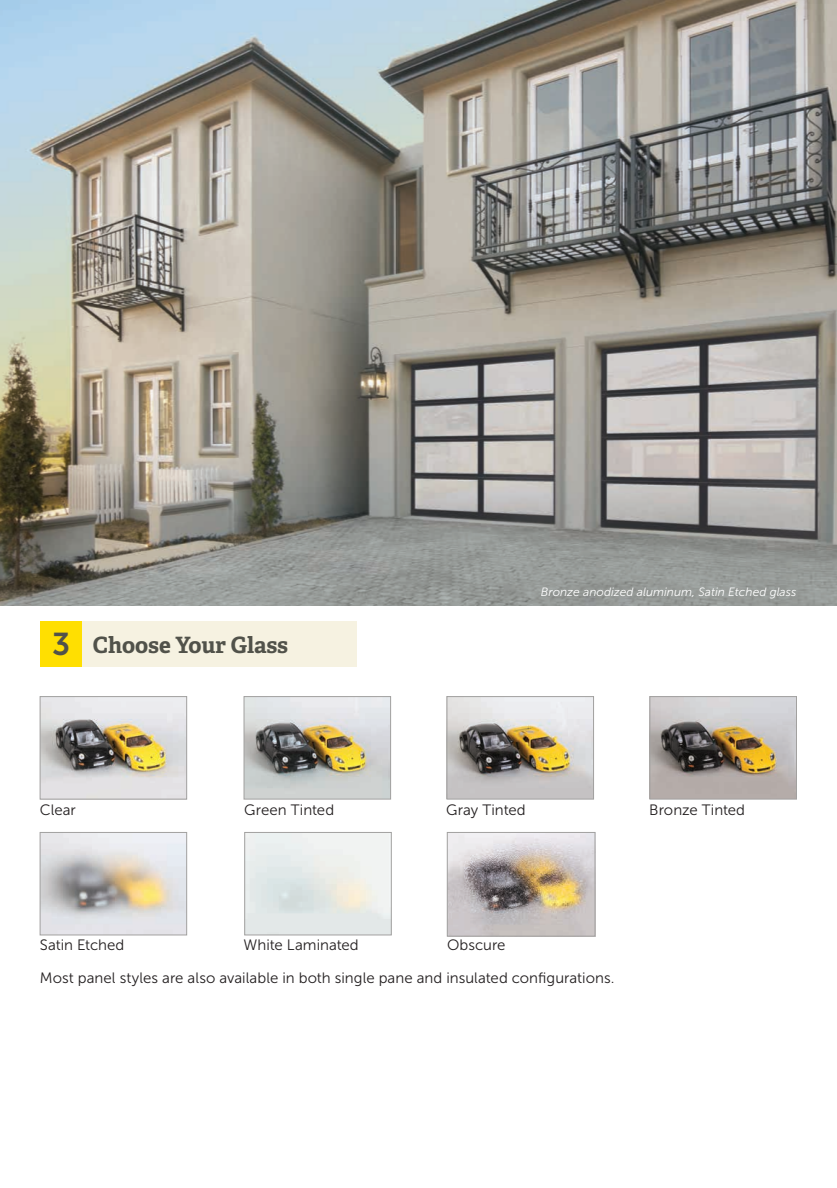
<style>
.page{position:relative;width:837px;height:1188px;background:#fff}
.page>*{position:absolute;margin:0;border:0;box-sizing:border-box;transform-origin:0 0}
.t1{font:700 22.5px "Adelle PE";color:#51524a}
.t2{font:15px/32.2px "Museo Sans 300";color:#231f20}
.t3{font:italic 12px "Museo Sans 300";color:#fff}
.s1{font-family:"Museo Sans 700";font-weight:400;font-size:31.5px}
</style>
<div class="page">
<img style="left:0;top:0;width:837px;height:606px">
<img style="left:42px;top:698px;width:143px;height:99px">
<div style="left:40px;top:696px;width:147px;height:103px;border:1px solid #a2a1a0"></div>
<img style="left:246px;top:698px;width:143px;height:99px">
<div style="left:244px;top:696px;width:147px;height:103px;border:1px solid #a2a1a0"></div>
<img style="left:449px;top:698px;width:143px;height:99px">
<div style="left:447px;top:696px;width:147px;height:103px;border:1px solid #a2a1a0"></div>
<img style="left:652px;top:698px;width:143px;height:99px">
<div style="left:650px;top:696px;width:147px;height:103px;border:1px solid #a2a1a0"></div>
<img style="left:42px;top:834px;width:143px;height:99px">
<div style="left:40px;top:832px;width:147px;height:103px;border:1px solid #a2a1a0"></div>
<div style="left:244px;top:832px;width:148px;height:103px;border:1px solid #a2a1a0"></div>
<img style="left:449px;top:834px;width:144px;height:101px">
<div style="left:447px;top:832px;width:148px;height:105px;border:1px solid #a2a1a0"></div>
<div style="left:40px;top:622px;width:317px;height:45px;background:#f6f2e1"></div>
<div style="left:40px;top:622px;width:42px;height:45px;background:#ffdf01"></div>
<h1 class="t1" style="left:52px;top:629px;width:237px"><span class="s1">3</span> Choose Your Glass</h1>
<p class="t3" style="left:541px;top:586px;width:257px">Bronze anodized aluminum, Satin Etched glass</p>
<p class="t2" style="left:40px;top:794px;width:37px">Clear</p>
<p class="t2" style="left:244px;top:794px;width:91px">Green Tinted</p>
<p class="t2" style="left:649px;top:794px;width:97px">Bronze Tinted</p>
<p class="t2" style="left:446px;top:794px;width:81px">Gray Tinted</p>
<p class="t2" style="left:40px;top:929px;width:86px">Satin Etched</p>
<p class="t2" style="left:40px;top:929px;width:576px;text-indent:407px">Obscure<br>Most panel styles are also available in both single pane and insulated configurations.</p>
<p class="t2" style="left:244px;top:929px;width:117px">White Laminated</p>
</div>
